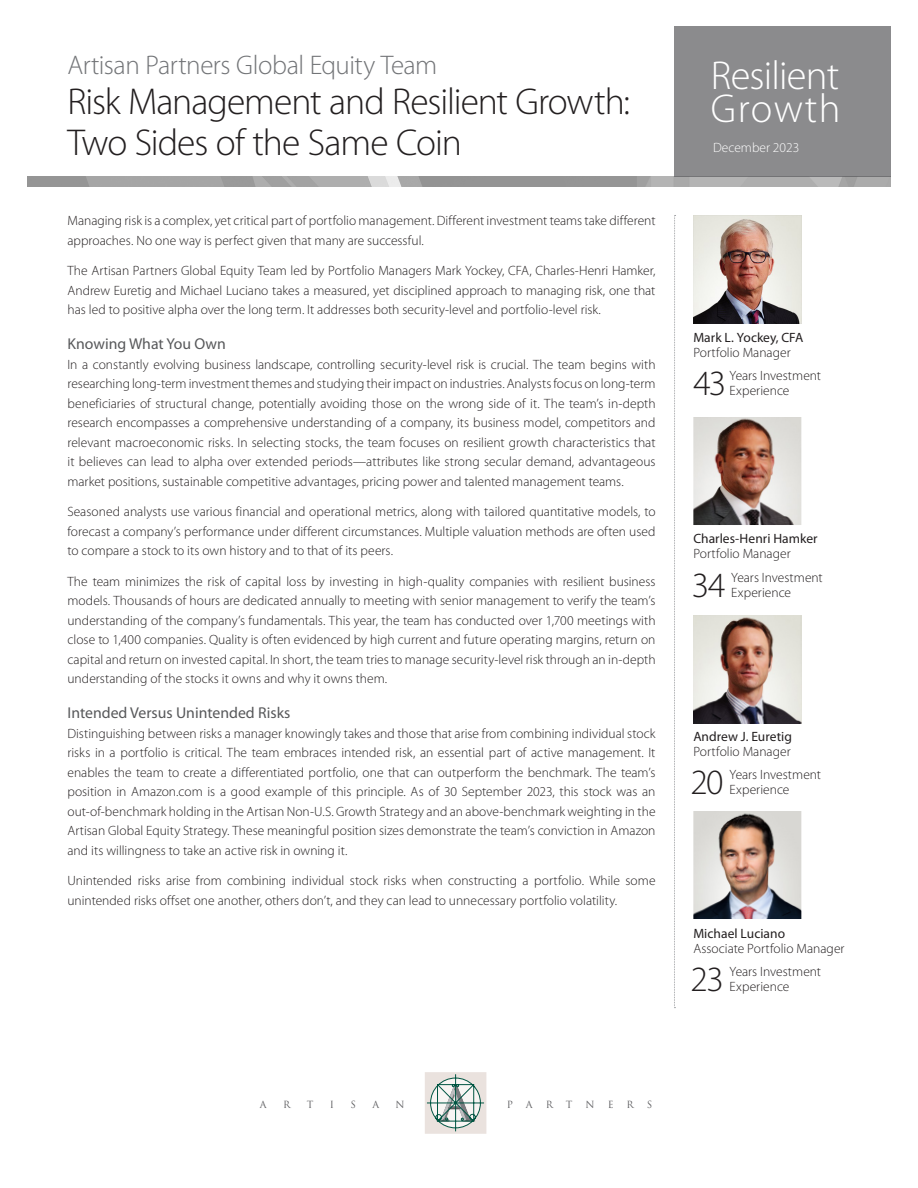
<style>
.page{position:relative;width:918px;height:1188px;background:#fff}
.page>*{position:absolute;margin:0;border:0;box-sizing:border-box;transform-origin:0 0}
.t1{font:300 40.5px/33px "Myriad Pro";letter-spacing:-.02em;color:#fff}
.Performance_Team{font:300 37.5px/40.5px "Myriad Pro";letter-spacing:-.025em;color:#231f20}
.Body{font:300 35.7px "Myriad Pro";letter-spacing:-.04em;color:#231f20}
.Performance_Team-2{font:300 27px "Myriad Pro";letter-spacing:-.02em;color:#727477}
.Subs{font:15.75px "Myriad Pro";color:#57585a}
.Body-2{font:300 13.5px/19.5px "Myriad Pro";color:#231f20}
.Body-3{font:13.5px/15px "Myriad Pro";color:#231f20}
.Table_Content_no_Lines{font:300 13.5px "Myriad Pro";color:#fff}
.t2{font:9.6px "Trajan Pro";color:#5a5a5d}
.s1{font-weight:300}
.s2{font-weight:400}
</style>
<div class="page">
<svg style="left:425px;top:1072px;width:61px;height:62px"></svg>
<svg style="left:674px;top:215px;width:2px;height:793px"></svg>
<img style="left:27px;top:177px;width:864px;height:10px">
<div style="left:674px;top:26px;width:217px;height:151px;background:#8b8b8d"></div>
<img style="left:693px;top:215px;width:108px;height:108px">
<img style="left:693px;top:417px;width:108px;height:108px">
<img style="left:693px;top:615px;width:108px;height:108px">
<img style="left:693px;top:811px;width:108px;height:108px">
<p class="Performance_Team-2" style="left:67px;top:50px;width:371px">Artisan Partners Global Equity Team</p>
<p class="Performance_Team" style="left:68px;top:82px;width:564px">Risk Management and Resilient Growth:<br>Two Sides of the Same Coin</p>
<p class="Body-2" style="left:68px;top:211px;width:590px">Managing risk is a complex, yet critical part of portfolio management. Different investment teams take different approaches. No one way is perfect given that many are successful.</p>
<p class="Body-2" style="left:68px;top:261px;width:590px;text-align:justify">The Artisan Partners Global Equity Team led by Portfolio Managers Mark Yockey, CFA, Charles-Henri Hamker, Andrew Euretig and Michael Luciano takes a measured, yet disciplined approach to managing risk, one that has led to positive alpha over the long term. It addresses both security-level and portfolio-level risk.</p>
<p class="Subs" style="left:68px;top:336px;width:160px">Knowing What You Own</p>
<p class="Body-2" style="left:68px;top:355px;width:590px;text-align:justify">In a constantly evolving business landscape, controlling security-level risk is crucial. The team begins with researching long-term investment themes and studying their impact on industries. Analysts focus on long-term beneficiaries of structural change, potentially avoiding those on the wrong side of it. The team’s in-depth research encompasses a comprehensive understanding of a company, its business model, competitors and relevant macroeconomic risks. In selecting stocks, the team focuses on resilient growth characteristics that it believes can lead to alpha over extended periods—attributes like strong secular demand, advantageous market positions, sustainable competitive advantages, pricing power and talented management teams.</p>
<p class="Body-2" style="left:68px;top:502px;width:590px;text-align:justify">Seasoned analysts use various financial and operational metrics, along with tailored quantitative models, to forecast a company’s performance under different circumstances. Multiple valuation methods are often used to compare a stock to its own history and to that of its peers.</p>
<p class="Body-2" style="left:68px;top:572px;width:590px;text-align:justify">The team minimizes the risk of capital loss by investing in high-quality companies with resilient business models. Thousands of hours are dedicated annually to meeting with senior management to verify the team’s understanding of the company’s fundamentals. This year, the team has conducted over 1,700 meetings with close to 1,400 companies. Quality is often evidenced by high current and future operating margins, return on capital and return on invested capital. In short, the team tries to manage security-level risk through an in-depth understanding of the stocks it owns and why it owns them.</p>
<p class="Subs" style="left:68px;top:705px;width:224px">Intended Versus Unintended Risks</p>
<p class="Body-2" style="left:68px;top:724px;width:590px;text-align:justify">Distinguishing between risks a manager knowingly takes and those that arise from combining individual stock risks in a portfolio is critical. The team embraces intended risk, an essential part of active management. It enables the team to create a differentiated portfolio, one that can outperform the benchmark. The team’s position in Amazon.com is a good example of this principle. As of 30 September 2023, this stock was an out-of-benchmark holding in the Artisan Non-U.S. Growth Strategy and an above-benchmark weighting in the Artisan Global Equity Strategy. These meaningful position sizes demonstrate the team’s conviction in Amazon and its willingness to take an active risk in owning it.</p>
<p class="Body-2" style="left:68px;top:871px;width:590px">Unintended risks arise from combining individual stock risks when constructing a portfolio. While some unintended risks offset one another, others don’t, and they can lead to unnecessary portfolio volatility.</p>
<p class="t1" style="left:711px;top:60px;width:131px">Resilient<br>Growth</p>
<p class="Table_Content_no_Lines" style="left:713px;top:141px;width:88px">December 2023</p>
<p class="Body-3" style="left:693px;top:330px;width:112px">Mark L. Yockey, CFA<br><span class="s1">Portfolio Manager</span></p>
<p class="Body" style="left:693px;top:363px;width:34px">43</p>
<p class="Body-2" style="left:730px;top:368px;width:93px;line-height:15px">Years Investment<br>Experience</p>
<p class="Body-3" style="left:693px;top:532px;width:126px">Charles-Henri Hamker<br><span class="s1">Portfolio Manager</span></p>
<p class="Body" style="left:692px;top:565px;width:35px">34</p>
<p class="Body-2" style="left:731px;top:570px;width:93px;line-height:15px">Years Investment<br>Experience</p>
<p class="Body-2" style="left:693px;top:729px;width:100px;line-height:15px"><span class="s2">Andrew J. Euretig<br></span>Portfolio Manager</p>
<p class="Body" style="left:690px;top:762px;width:35px">20</p>
<p class="Body-2" style="left:730px;top:767px;width:93px;line-height:15px">Years Investment<br>Experience</p>
<p class="Body-2" style="left:693px;top:926px;width:153px;line-height:15px"><span class="s2">Michael Luciano<br></span>Associate Portfolio Manager</p>
<p class="Body" style="left:690px;top:960px;width:35px">23</p>
<p class="Body-2" style="left:730px;top:965px;width:93px;line-height:15px">Years Investment<br>Experience</p>
<p class="t2" style="left:260px;top:1099px;width:8px">A</p>
<p class="t2" style="left:283px;top:1099px;width:9px">R</p>
<p class="t2" style="left:307px;top:1099px;width:8px">T</p>
<p class="t2" style="left:330px;top:1099px;width:6px">I</p>
<p class="t2" style="left:350px;top:1099px;width:7px">S</p>
<p class="t2" style="left:372px;top:1099px;width:8px">A</p>
<p class="t2" style="left:396px;top:1099px;width:11px">N</p>
<p class="t2" style="left:507px;top:1099px;width:8px">P</p>
<p class="t2" style="left:526px;top:1099px;width:8px">A</p>
<p class="t2" style="left:546px;top:1099px;width:9px">R</p>
<p class="t2" style="left:566px;top:1099px;width:8px">T</p>
<p class="t2" style="left:586px;top:1099px;width:11px">N</p>
<p class="t2" style="left:608px;top:1099px;width:7px">E</p>
<p class="t2" style="left:627px;top:1099px;width:9px">R</p>
<p class="t2" style="left:647px;top:1099px;width:7px">S</p>
</div>
